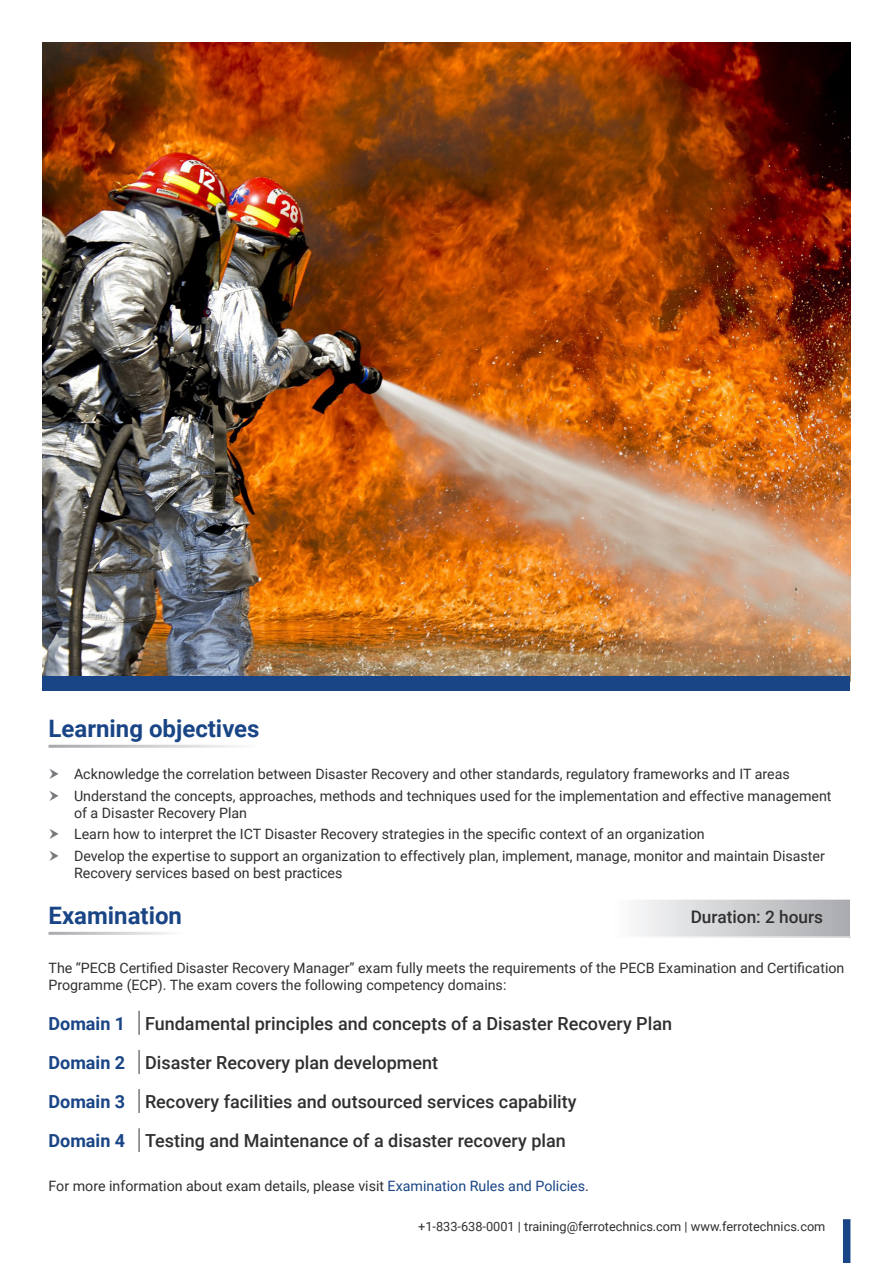
<style>
.page{position:relative;width:893px;height:1263px;background:#fff}
.page>*{position:absolute;margin:0;border:0;box-sizing:border-box;transform-origin:0 0}
.t1{font:700 24px "Roboto";color:#194586}
.t2{font:500 18px "Roboto";color:#312f30}
.t3{font:700 18px "Roboto";color:#194586}
.t4{font:500 17.25px "Roboto";color:#312f30}
.Bullet_Points{font:14.25px/17.1px "Roboto";color:#312f30}
.Bullet_Points-2{font:12.75px "Roboto";color:#312f30}
.s1{color:#194586}
</style>
<div class="page">
<img style="left:43px;top:43px;width:807px;height:633px">
<div style="left:43px;top:676px;width:807px;height:15px;background:#194586"></div>
<svg style="left:639px;top:900px;width:211px;height:37px;background:#cecfd1"></svg>
<hr style="left:138px;top:1011px;width:2px;height:24px;background:#76787b">
<hr style="left:138px;top:1050px;width:2px;height:24px;background:#76787b">
<hr style="left:138px;top:1089px;width:2px;height:24px;background:#76787b">
<hr style="left:138px;top:1128px;width:2px;height:24px;background:#76787b">
<div style="left:843px;top:1219px;width:7px;height:44px;background:#194586"></div>
<p class="t1" style="left:49px;top:712px;width:213px">Learning objectives</p>
<p class="Bullet_Points" style="left:74px;top:765px;width:717px">Acknowledge the correlation between Disaster Recovery and other standards, regulatory frameworks and IT areas</p>
<p class="Bullet_Points" style="left:74px;top:787px;width:759px">Understand the concepts, approaches, methods and techniques used for the implementation and effective management of a Disaster Recovery Plan</p>
<p class="Bullet_Points" style="left:74px;top:825px;width:632px">Learn how to interpret the ICT Disaster Recovery strategies in the specific context of an organization</p>
<p class="Bullet_Points" style="left:74px;top:846px;width:752px">Develop the expertise to support an organization to effectively plan, implement, manage, monitor and maintain Disaster<br>Recovery services based on best practices</p>
<p class="t1" style="left:49px;top:899px;width:135px">Examination</p>
<p class="t4" style="left:691px;top:905px;width:134px">Duration: 2 hours</p>
<p class="Bullet_Points" style="left:49px;top:959px;width:797px;line-height:16.5px">The “PECB Certified Disaster Recovery Manager” exam fully meets the requirements of the PECB Examination and Certification<br>Programme (ECP). The exam covers the following competency domains:</p>
<p class="t3" style="left:49px;top:1011px;width:78px">Domain 1</p>
<p class="t2" style="left:145px;top:1011px;width:528px">Fundamental principles and concepts of a Disaster Recovery Plan</p>
<p class="t3" style="left:49px;top:1050px;width:78px">Domain 2</p>
<p class="t2" style="left:145px;top:1050px;width:295px">Disaster Recovery plan development</p>
<p class="t3" style="left:49px;top:1089px;width:78px">Domain 3</p>
<p class="t2" style="left:145px;top:1089px;width:433px">Recovery facilities and outsourced services capability</p>
<p class="t3" style="left:49px;top:1128px;width:78px">Domain 4</p>
<p class="t2" style="left:145px;top:1128px;width:422px">Testing and Maintenance of a disaster recovery plan</p>
<p class="Bullet_Points" style="left:49px;top:1176px;width:542px">For more information about exam details, please visit <span class="s1">Examination Rules and Policies</span>.</p>
<p class="Bullet_Points-2" style="left:418px;top:1218px;width:409px">+1-833-638-0001 | training@ferrotechnics.com | www.ferrotechnics.com</p>
</div>
